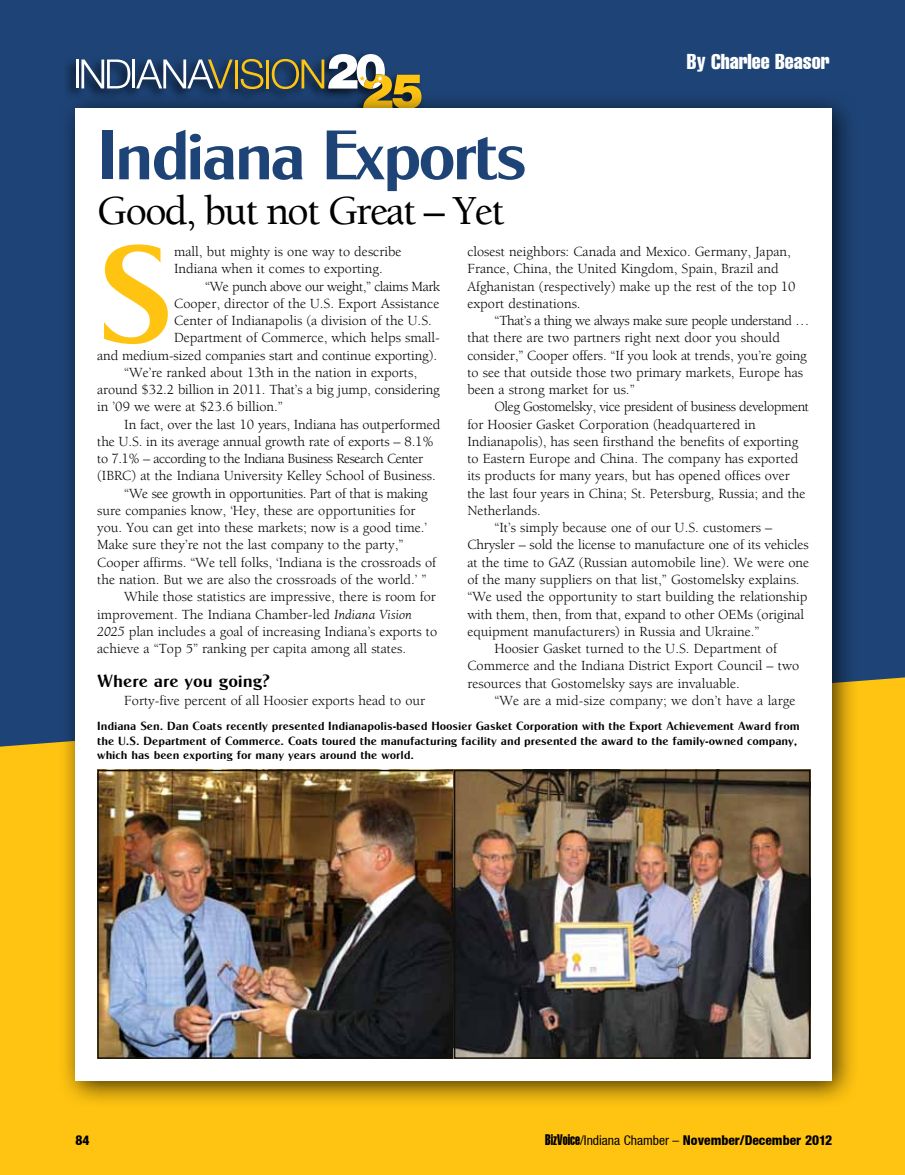
<style>
.page{position:relative;width:905px;height:1175px;background:#fff}
.page>*{position:absolute;margin:0;border:0;box-sizing:border-box;transform-origin:0 0}
.t1{font:138.9px "Cg Globe Gothic Bd";color:#ffc411}
.t2{font:70.5px "Cg Globe Gothic Bd";letter-spacing:-.05em;color:#1e4477}
.t3{font:500 42px "Berkeley";letter-spacing:-.05em;color:#000}
.t4{font:extra-condensed 21px "Helvetica";color:#fff}
.t5{font:18px "Cg Globe Gothic Bd";color:#000}
.t6{font:14.25px/17.2px "Berkeley";color:#000}
.t7{font:14.25px "Berkeley";letter-spacing:-.03em;color:#000}
.t8{font:14.25px "Berkeley";letter-spacing:-.02em;color:#000}
.t9{font:800 condensed 13.5px "Helvetica Neue";color:#000}
.t10{font:12px/14.4px "Cg Globe Gothic Bd";color:#000}
.s1{font-style:italic}
.s2{font-family:"Helvetica Extra Compressed";font-weight:400;font-stretch:normal;font-size:15px}
.s3{font-weight:400}
</style>
<div class="page">
<div style="left:0;top:0;width:904px;height:1174px;background:#ffc411"></div>
<div style="left:0;top:0;width:904px;height:746px;background:#1e4477"></div>
<div style="left:63px;top:51px;width:361px;height:71px;background:#000;opacity:.75"></div>
<hr style="left:76px;top:59px;width:2px;height:29px;background:#fff">
<svg style="left:81px;top:59px;width:49px;height:29px"></svg>
<hr style="left:132px;top:59px;width:3px;height:29px;background:#fff">
<svg style="left:136px;top:59px;width:97px;height:29px;background:#566a7e"></svg>
<hr style="left:235px;top:60px;width:3px;height:28px;background:#ffc411">
<svg style="left:241px;top:59px;width:22px;height:30px"></svg>
<hr style="left:266px;top:60px;width:3px;height:28px;background:#ffc411">
<svg style="left:272px;top:54px;width:149px;height:36px;background:#767d74"></svg>
<div style="left:58px;top:90px;width:801px;height:1017px;background:#000;opacity:.75"></div>
<div style="left:76px;top:108px;width:756px;height:972px;background:#fff"></div>
<img style="left:100px;top:773px;width:354px;height:282px">
<div style="left:97px;top:770px;width:391px;height:288px;border:2px solid #141006"></div>
<img style="left:457px;top:773px;width:350px;height:282px">
<div style="left:454px;top:770px;width:356px;height:288px;border:2px solid #141006"></div>
<h2 class="t2" style="left:97px;top:112px;width:431px">Indiana Exports</h2>
<h3 class="t3" style="left:97px;top:189px;width:408px">Good, but not Great – Yet</h3>
<h3 class="t4" style="left:687px;top:48px;width:144px">By Charlee Beasor</h3>
<h1 class="t1" style="left:97px;top:210px;width:78px">S</h1>
<p class="t6" style="left:174px;top:243px;width:229px">mall, but mighty is one way to describe<br>Indiana when it comes to exporting.</p>
<p class="t7" style="left:205px;top:278px;width:236px">“We punch above our weight,” claims Mark</p>
<p class="t6" style="left:174px;top:295px;width:267px">Cooper, director of the U.S. Export Assistance</p>
<p class="t6" style="left:174px;top:312px;width:259px">Center of Indianapolis (a division of the U.S.</p>
<p class="t6" style="left:174px;top:329px;width:267px">Department of Commerce, which helps small-</p>
<p class="t6" style="left:97px;top:347px;width:341px">and medium-sized companies start and continue exporting).</p>
<p class="t6" style="left:124px;top:364px;width:294px">“We’re ranked about 13th in the nation in exports,</p>
<p class="t6" style="left:97px;top:381px;width:344px">around $32.2 billion in 2011. That’s a big jump, considering</p>
<p class="t6" style="left:97px;top:398px;width:187px">in ’09 we were at $23.6 billion.”</p>
<p class="t6" style="left:124px;top:416px;width:317px">In fact, over the last 10 years, Indiana has outperformed</p>
<p class="t6" style="left:97px;top:433px;width:338px">the U.S. in its average annual growth rate of exports – 8.1%</p>
<p class="t7" style="left:97px;top:451px;width:327px">to 7.1% – according to the Indiana Business Research Center</p>
<p class="t6" style="left:97px;top:467px;width:340px">(IBRC) at the Indiana University Kelley School of Business.</p>
<p class="t8" style="left:124px;top:485px;width:305px">“We see growth in opportunities. Part of that is making</p>
<p class="t6" style="left:97px;top:502px;width:320px">sure companies know, ‘Hey, these are opportunities for</p>
<p class="t6" style="left:97px;top:519px;width:331px">you. You can get into these markets; now is a good time.’</p>
<p class="t6" style="left:97px;top:536px;width:308px">Make sure they’re not the last company to the party,”</p>
<p class="t6" style="left:97px;top:554px;width:340px">Cooper affirms. “We tell folks, ‘Indiana is the crossroads of</p>
<p class="t6" style="left:97px;top:571px;width:331px">the nation. But we are also the crossroads of the world.’ ”</p>
<p class="t6" style="left:124px;top:588px;width:313px">While those statistics are impressive, there is room for</p>
<p class="t6" style="left:97px;top:605px;width:316px">improvement. The Indiana Chamber-led <span class="s1">Indiana Vision</span></p>
<p class="t6" style="left:97px;top:623px;width:341px"><span class="s1">2025</span> plan includes a goal of increasing Indiana’s exports to</p>
<p class="t6" style="left:97px;top:640px;width:310px">achieve a “Top 5” ranking per capita among all states.</p>
<p class="t5" style="left:97px;top:670px;width:174px">Where are you going?</p>
<p class="t6" style="left:124px;top:692px;width:302px">Forty-five percent of all Hoosier exports head to our</p>
<p class="t6" style="left:467px;top:243px;width:330px">closest neighbors: Canada and Mexico. Germany, Japan, France, China, the United Kingdom, Spain, Brazil and Afghanistan (respectively) make up the rest of the top 10 export destinations.</p>
<p class="t6" style="left:467px;top:312px;width:343px;text-indent:27px">“That’s a thing we always make sure people understand … that there are two partners right next door you should consider,” Cooper offers. “If you look at trends, you’re going to see that outside those two primary markets, Europe has been a strong market for us.”</p>
<p class="t7" style="left:494px;top:399px;width:316px">Oleg Gostomelsky, vice president of business development</p>
<p class="t6" style="left:467px;top:416px;width:290px">for Hoosier Gasket Corporation (headquartered in</p>
<p class="t6" style="left:467px;top:433px;width:332px">Indianapolis), has seen firsthand the benefits of exporting</p>
<p class="t6" style="left:467px;top:450px;width:332px">to Eastern Europe and China. The company has exported</p>
<p class="t6" style="left:467px;top:467px;width:324px">its products for many years, but has opened offices over</p>
<p class="t6" style="left:467px;top:485px;width:340px">the last four years in China; St. Petersburg, Russia; and the</p>
<p class="t6" style="left:467px;top:502px;width:75px">Netherlands.</p>
<p class="t6" style="left:494px;top:519px;width:279px">“It’s simply because one of our U.S. customers –</p>
<p class="t6" style="left:467px;top:536px;width:343px">Chrysler – sold the license to manufacture one of its vehicles</p>
<p class="t6" style="left:467px;top:554px;width:343px">at the time to GAZ (Russian automobile line). We were one</p>
<p class="t6" style="left:467px;top:571px;width:334px">of the many suppliers on that list,” Gostomelsky explains.</p>
<p class="t6" style="left:467px;top:588px;width:342px">“We used the opportunity to start building the relationship</p>
<p class="t6" style="left:467px;top:605px;width:338px">with them, then, from that, expand to other OEMs (original</p>
<p class="t6" style="left:467px;top:623px;width:294px">equipment manufacturers) in Russia and Ukraine.”</p>
<p class="t6" style="left:494px;top:640px;width:284px">Hoosier Gasket turned to the U.S. Department of</p>
<p class="t6" style="left:467px;top:657px;width:333px">Commerce and the Indiana District Export Council – two</p>
<p class="t6" style="left:467px;top:675px;width:274px">resources that Gostomelsky says are invaluable.</p>
<p class="t6" style="left:494px;top:692px;width:303px">“We are a mid-size company; we don’t have a large</p>
<p class="t10" style="left:97px;top:719px;width:704px">Indiana Sen. Dan Coats recently presented Indianapolis-based Hoosier Gasket Corporation with the Export Achievement Award from the U.S. Department of Commerce. Coats toured the manufacturing facility and presented the award to the family-owned company, which has been exporting for many years around the world.</p>
<p class="t9" style="left:76px;top:1132px;width:16px">84</p>
<p class="t9" style="left:545px;top:1132px;width:288px"><span class="s2">BizVoice</span><span class="s3">/Indiana Chamber –</span> November/December 2012</p>
</div>
